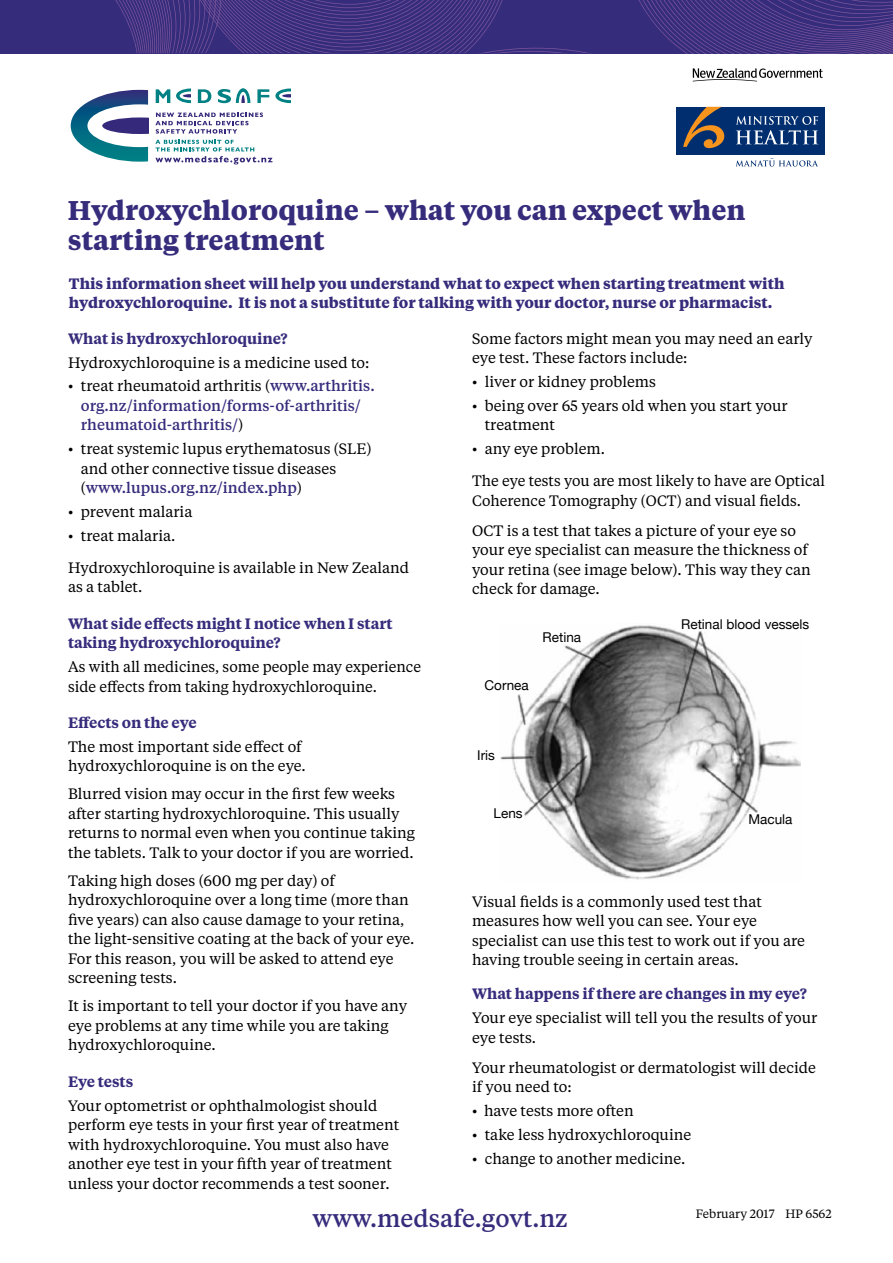
<style>
.page{position:relative;width:893px;height:1263px;background:#fff}
.page>*{position:absolute;margin:0;border:0;box-sizing:border-box;transform-origin:0 0}
.Heading_1{font:700 27px/30px "Tiempos Text";color:#362c7c}
.Body{font:500 24px "Tiempos Text";color:#362c7c}
.Body_copy{font:15px/19.5px "Tiempos Text";color:#000}
.Body_copy-2{font:700 15px/19.5px "Tiempos Text";color:#362c7c}
.Bodycopyb4bullets{font:15px/19.5px "Tiempos Text";color:#000}
.Heading_3{font:600 15px/19.5px "Tiempos Text";letter-spacing:-.005em;color:#362c7c}
.t1{font:500 15px/19.5px "Tiempos Text";color:#362c7c}
.Body_copy-3{font:13.5px "Helvetica Neue";color:#000}
.Body_copy-4{font:12px "Tiempos Text";color:#000}
.s1{font-weight:400;color:#000}
.s2{font-weight:500;color:#362c7c}
</style>
<div class="page">
<svg style="left:156px;top:89px;width:14px;height:14px"></svg>
<svg style="left:198px;top:89px;width:13px;height:14px"></svg>
<svg style="left:257px;top:89px;width:12px;height:14px"></svg>
<svg style="left:155px;top:113px;width:108px;height:21px"></svg>
<svg style="left:155px;top:140px;width:117px;height:24px"></svg>
<svg style="left:176px;top:89px;width:15px;height:14px"></svg>
<svg style="left:218px;top:88px;width:32px;height:15px"></svg>
<svg style="left:275px;top:89px;width:15px;height:14px"></svg>
<svg style="left:71px;top:90px;width:77px;height:72px"></svg>
<div style="left:677px;top:107px;width:148px;height:48px;background:#002e6e"></div>
<svg style="left:736px;top:116px;width:82px;height:28px"></svg>
<svg style="left:736px;top:158px;width:82px;height:8px"></svg>
<svg style="left:683px;top:107px;width:41px;height:41px"></svg>
<svg style="left:0;top:0;width:893px;height:53px;background:#3f3180"></svg>
<svg style="left:693px;top:68px;width:130px;height:13px"></svg>
<img style="left:500px;top:625px;width:301px;height:255px">
<p class="Heading_1" style="left:68px;top:194px;width:679px">Hydroxychloroquine – what you can expect when starting treatment</p>
<p class="Body_copy-2" style="left:69px;top:273px;width:717px">This information sheet will help you understand what to expect when starting treatment with hydroxychloroquine. It is not a substitute for talking with your doctor, nurse or pharmacist.</p>
<p class="Heading_3" style="left:68px;top:328px;width:221px">What is hydroxychloroquine?</p>
<p class="Bodycopyb4bullets" style="left:68px;top:352px;width:303px">Hydroxychloroquine is a medicine used to:</p>
<p class="t1" style="left:81px;top:376px;width:295px;text-indent:-13px"><span class="s1">• treat rheumatoid arthritis (</span>www.arthritis. org.nz/information/forms-of-arthritis/ rheumatoid-arthritis/<span class="s1">)</span></p>
<p class="Body_copy" style="left:81px;top:438px;width:292px;text-indent:-13px">• treat systemic lupus erythematosus (SLE) and other connective tissue diseases (<span class="s2">www.lupus.org.nz/index.php</span>)</p>
<p class="Body_copy" style="left:68px;top:501px;width:126px">• prevent malaria</p>
<p class="Body_copy" style="left:68px;top:525px;width:109px">• treat malaria.</p>
<p class="Body_copy" style="left:68px;top:557px;width:343px">Hydroxychloroquine is available in New Zealand as a tablet.</p>
<p class="Heading_3" style="left:68px;top:613px;width:326px">What side effects might I notice when I start taking hydroxychloroquine?</p>
<p class="Body_copy" style="left:68px;top:656px;width:354px">As with all medicines, some people may experience side effects from taking hydroxychloroquine.</p>
<p class="Heading_3" style="left:68px;top:712px;width:130px">Effects on the eye</p>
<p class="Body_copy" style="left:68px;top:736px;width:239px">The most important side effect of hydroxychloroquine is on the eye.</p>
<p class="Body_copy" style="left:68px;top:784px;width:349px">Blurred vision may occur in the first few weeks after starting hydroxychloroquine. This usually returns to normal even when you continue taking the tablets. Talk to your doctor if you are worried.</p>
<p class="Body_copy" style="left:68px;top:870px;width:348px">Taking high doses (600 mg per day) of hydroxychloroquine over a long time (more than five years) can also cause damage to your retina, the light-sensitive coating at the back of your eye.<br>For this reason, you will be asked to attend eye screening tests.</p>
<p class="Body_copy" style="left:68px;top:996px;width:341px">It is important to tell your doctor if you have any eye problems at any time while you are taking hydroxychloroquine.</p>
<p class="Heading_3" style="left:68px;top:1071px;width:67px">Eye tests</p>
<p class="Body_copy" style="left:68px;top:1095px;width:333px">Your optometrist or ophthalmologist should perform eye tests in your first year of treatment with hydroxychloroquine. You must also have another eye test in your fifth year of treatment unless your doctor recommends a test sooner.</p>
<p class="Bodycopyb4bullets" style="left:472px;top:328px;width:342px">Some factors might mean you may need an early eye test. These factors include:</p>
<p class="Body_copy" style="left:472px;top:371px;width:185px">• liver or kidney problems</p>
<p class="Body_copy" style="left:485px;top:395px;width:305px;text-indent:-13px">• being over 65 years old when you start your treatment</p>
<p class="Body_copy" style="left:472px;top:438px;width:134px">• any eye problem.</p>
<p class="Body_copy" style="left:472px;top:471px;width:354px">The eye tests you are most likely to have are Optical<br>Coherence Tomography (OCT) and visual fields.</p>
<p class="Body_copy" style="left:472px;top:520px;width:340px">OCT is a test that takes a picture of your eye so your eye specialist can measure the thickness of your retina (see image below). This way they can check for damage.</p>
<p class="Body_copy-3" style="left:681px;top:613px;width:130px">Retinal blood vessels</p>
<p class="Body_copy-3" style="left:543px;top:626px;width:40px">Retina</p>
<p class="Body_copy-3" style="left:484px;top:674px;width:46px">Cornea</p>
<p class="Body_copy-3" style="left:477px;top:743px;width:19px">Iris</p>
<p class="Body_copy-3" style="left:494px;top:801px;width:31px">Lens</p>
<p class="Body_copy-3" style="left:748px;top:807px;width:46px">Macula</p>
<p class="Body_copy" style="left:472px;top:891px;width:335px">Visual fields is a commonly used test that measures how well you can see. Your eye specialist can use this test to work out if you are having trouble seeing in certain areas.</p>
<p class="Heading_3" style="left:472px;top:984px;width:336px">What happens if there are changes in my eye?</p>
<p class="Body_copy" style="left:472px;top:1007px;width:347px">Your eye specialist will tell you the results of your eye tests.</p>
<p class="Bodycopyb4bullets" style="left:472px;top:1057px;width:345px">Your rheumatologist or dermatologist will decide if you need to:</p>
<p class="Body_copy" style="left:472px;top:1100px;width:163px">• have tests more often</p>
<p class="Body_copy" style="left:472px;top:1124px;width:221px">• take less hydroxychloroquine</p>
<p class="Body_copy" style="left:472px;top:1148px;width:215px">• change to another medicine.</p>
<p class="Body" style="left:313px;top:1202px;width:257px">www.medsafe.govt.nz</p>
<p class="Body_copy-4" style="left:696px;top:1205px;width:137px">February 2017 HP 6562</p>
</div>
